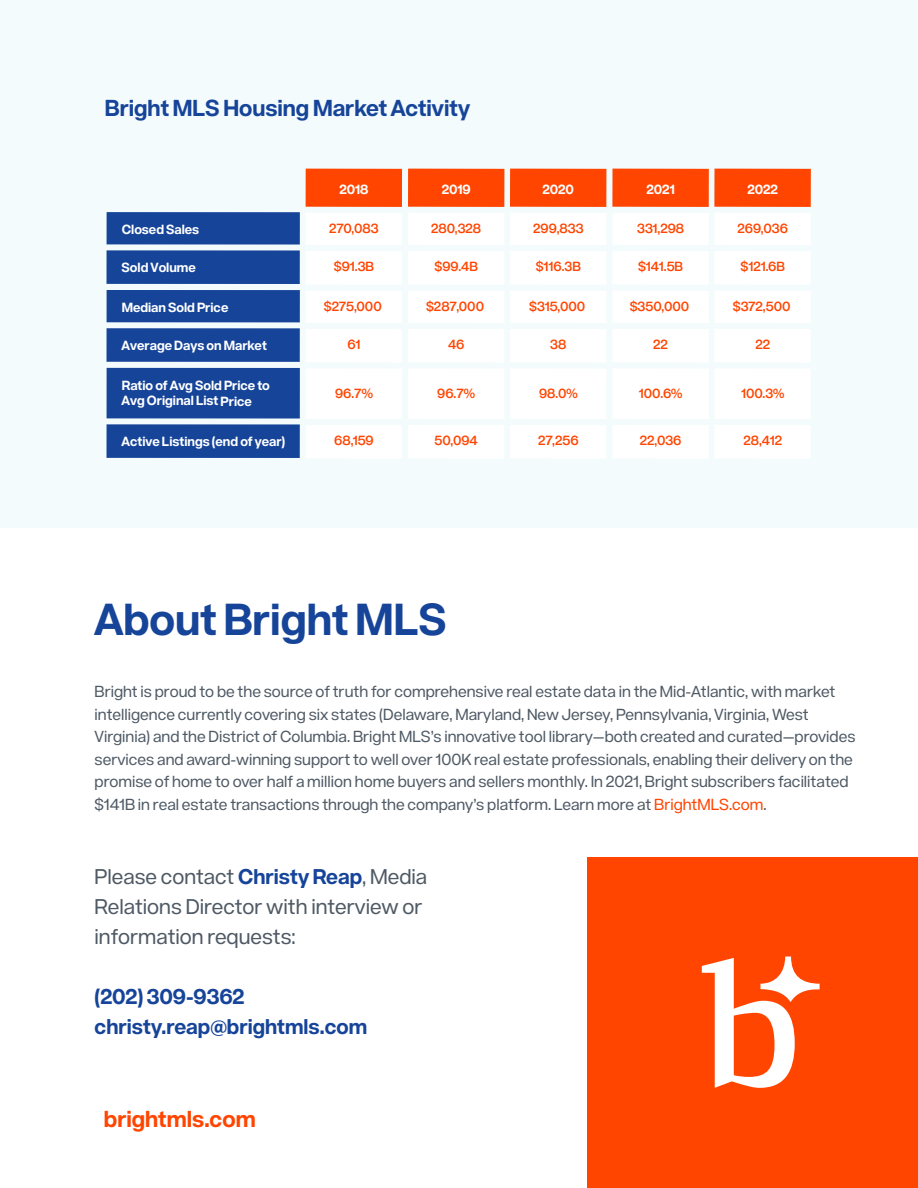
<style>
.page{position:relative;width:918px;height:1188px;background:#fff}
.page>*{position:absolute;margin:0;border:0;box-sizing:border-box;transform-origin:0 0}
.t1{font:700 44.1px "Acronym";color:#164499}
.t2{font:700 22.8px "Acronym";color:#164499}
.t3{font:700 22.8px "Acronym";color:#ff4500}
.t4{font:21px/30px "Acronym";color:#4f5a65}
.t5{font:700 21px/30px "Acronym";color:#164499}
.t6{font:15.75px/22.5px "Acronym";color:#4f5a65}
.t7{font:600 13.05px "Acronym";letter-spacing:-.005em;color:#ff4500}
.t8{font:700 13.05px/15.8px "Acronym";letter-spacing:-.005em;color:#fff}
.t9{font:700 13.05px "Acronym";letter-spacing:-.01em;color:#fefefe}
.s1{color:#ff4500}
.s2{font-weight:700;color:#164499}
</style>
<div class="page">
<div style="left:0;top:1px;width:918px;height:527px;background:#f3fbfd"></div>
<div style="left:587px;top:857px;width:331px;height:331px;background:#ff4500"></div>
<svg style="left:702px;top:957px;width:118px;height:131px"></svg>
<div style="left:306px;top:169px;width:96px;height:38px;background:#ff4500"></div>
<div style="left:107px;top:212px;width:193px;height:33px;background:#164499"></div>
<div style="left:306px;top:213px;width:96px;height:32px;background:#fff"></div>
<div style="left:107px;top:250px;width:193px;height:34px;background:#164499"></div>
<div style="left:306px;top:251px;width:96px;height:33px;background:#fff"></div>
<div style="left:408px;top:169px;width:96px;height:38px;background:#ff4500"></div>
<div style="left:408px;top:213px;width:96px;height:32px;background:#fff"></div>
<div style="left:408px;top:251px;width:96px;height:33px;background:#fff"></div>
<div style="left:510px;top:169px;width:96px;height:38px;background:#ff4500"></div>
<div style="left:510px;top:213px;width:96px;height:32px;background:#fff"></div>
<div style="left:510px;top:251px;width:96px;height:33px;background:#fff"></div>
<div style="left:612px;top:169px;width:97px;height:38px;background:#ff4500"></div>
<div style="left:612px;top:213px;width:97px;height:32px;background:#fff"></div>
<div style="left:714px;top:169px;width:97px;height:38px;background:#ff4500"></div>
<div style="left:714px;top:213px;width:97px;height:32px;background:#fff"></div>
<div style="left:613px;top:251px;width:197px;height:33px;background:#fff"></div>
<div style="left:107px;top:290px;width:193px;height:32px;background:#164499"></div>
<div style="left:306px;top:291px;width:96px;height:32px;background:#fff"></div>
<div style="left:107px;top:328px;width:193px;height:34px;background:#164499"></div>
<div style="left:306px;top:329px;width:96px;height:33px;background:#fff"></div>
<div style="left:408px;top:291px;width:96px;height:32px;background:#fff"></div>
<div style="left:408px;top:329px;width:96px;height:33px;background:#fff"></div>
<div style="left:510px;top:291px;width:96px;height:32px;background:#fff"></div>
<div style="left:510px;top:329px;width:96px;height:33px;background:#fff"></div>
<div style="left:612px;top:291px;width:97px;height:32px;background:#fff"></div>
<div style="left:714px;top:291px;width:97px;height:32px;background:#fff"></div>
<div style="left:613px;top:329px;width:197px;height:33px;background:#fff"></div>
<div style="left:107px;top:368px;width:193px;height:51px;background:#164499"></div>
<div style="left:306px;top:368px;width:96px;height:51px;background:#fff"></div>
<div style="left:107px;top:424px;width:193px;height:34px;background:#164499"></div>
<div style="left:306px;top:425px;width:96px;height:33px;background:#fff"></div>
<div style="left:408px;top:368px;width:96px;height:51px;background:#fff"></div>
<div style="left:408px;top:425px;width:96px;height:33px;background:#fff"></div>
<div style="left:510px;top:368px;width:96px;height:51px;background:#fff"></div>
<div style="left:510px;top:425px;width:96px;height:33px;background:#fff"></div>
<div style="left:612px;top:368px;width:97px;height:51px;background:#fff"></div>
<div style="left:714px;top:368px;width:97px;height:51px;background:#fff"></div>
<div style="left:613px;top:425px;width:197px;height:33px;background:#fff"></div>
<h2 class="t2" style="left:105px;top:91px;width:367px">Bright MLS Housing Market Activity</h2>
<p class="t9" style="left:339px;top:179px;width:31px">2018</p>
<p class="t8" style="left:122px;top:221px;width:79px">Closed Sales</p>
<p class="t7" style="left:329px;top:219px;width:51px">270,083</p>
<p class="t8" style="left:122px;top:259px;width:76px">Sold Volume</p>
<p class="t7" style="left:334px;top:257px;width:42px">$91.3B</p>
<p class="t8" style="left:122px;top:299px;width:108px">Median Sold Price</p>
<p class="t7" style="left:324px;top:297px;width:59px">$275,000</p>
<p class="t8" style="left:122px;top:337px;width:147px">Average Days on Market</p>
<p class="t7" style="left:347px;top:335px;width:15px">61</p>
<p class="t8" style="left:122px;top:376px;width:150px">Ratio of Avg Sold Price to<br>Avg Original List Price</p>
<p class="t7" style="left:335px;top:384px;width:39px">96.7%</p>
<p class="t8" style="left:122px;top:433px;width:165px">Active Listings (end of year)</p>
<p class="t7" style="left:334px;top:431px;width:41px">68,159</p>
<p class="t9" style="left:442px;top:179px;width:31px">2019</p>
<p class="t7" style="left:431px;top:219px;width:51px">280,328</p>
<p class="t7" style="left:434px;top:257px;width:45px">$99.4B</p>
<p class="t7" style="left:426px;top:297px;width:60px">$287,000</p>
<p class="t7" style="left:448px;top:335px;width:18px">46</p>
<p class="t7" style="left:437px;top:384px;width:39px">96.7%</p>
<p class="t7" style="left:435px;top:431px;width:45px">50,094</p>
<p class="t9" style="left:543px;top:179px;width:33px">2020</p>
<p class="t7" style="left:533px;top:219px;width:52px">299,833</p>
<p class="t7" style="left:536px;top:257px;width:47px">$116.3B</p>
<p class="t7" style="left:529px;top:297px;width:58px">$315,000</p>
<p class="t7" style="left:550px;top:335px;width:18px">38</p>
<p class="t7" style="left:539px;top:384px;width:40px">98.0%</p>
<p class="t7" style="left:538px;top:431px;width:42px">27,256</p>
<p class="t9" style="left:647px;top:179px;width:30px">2021</p>
<p class="t7" style="left:637px;top:219px;width:49px">331,298</p>
<p class="t7" style="left:638px;top:257px;width:46px">$141.5B</p>
<p class="t7" style="left:630px;top:297px;width:61px">$350,000</p>
<p class="t7" style="left:653px;top:335px;width:16px">22</p>
<p class="t7" style="left:639px;top:384px;width:45px">100.6%</p>
<p class="t7" style="left:640px;top:431px;width:43px">22,036</p>
<p class="t9" style="left:747px;top:179px;width:32px">2022</p>
<p class="t7" style="left:738px;top:219px;width:52px">269,036</p>
<p class="t7" style="left:741px;top:257px;width:46px">$121.6B</p>
<p class="t7" style="left:733px;top:297px;width:59px">$372,500</p>
<p class="t7" style="left:755px;top:335px;width:16px">22</p>
<p class="t7" style="left:741px;top:384px;width:45px">100.3%</p>
<p class="t7" style="left:743px;top:431px;width:40px">28,412</p>
<h1 class="t1" style="left:95px;top:587px;width:353px">About Bright MLS</h1>
<p class="t6" style="left:95px;top:680px;width:762px">Bright is proud to be the source of truth for comprehensive real estate data in the Mid-Atlantic, with market intelligence currently covering six states (Delaware, Maryland, New Jersey, Pennsylvania, Virginia, West Virginia) and the District of Columbia. Bright MLS’s innovative tool library—both created and curated—provides services and award-winning support to well over 100K real estate professionals, enabling their delivery on the promise of home to over half a million home buyers and sellers monthly. In 2021, Bright subscribers facilitated $141B in real estate transactions through the company’s platform. Learn more at <span class="s1">BrightMLS.com</span>.</p>
<h3 class="t4" style="left:95px;top:860px;width:334px">Please contact <span class="s2">Christy Reap</span>, Media<br>Relations Director with interview or information requests:</h3>
<h3 class="t5" style="left:95px;top:980px;width:274px">(202) 309-9362 christy.reap@brightmls.com</h3>
<h2 class="t3" style="left:104px;top:1102px;width:153px">brightmls.com</h2>
</div>
